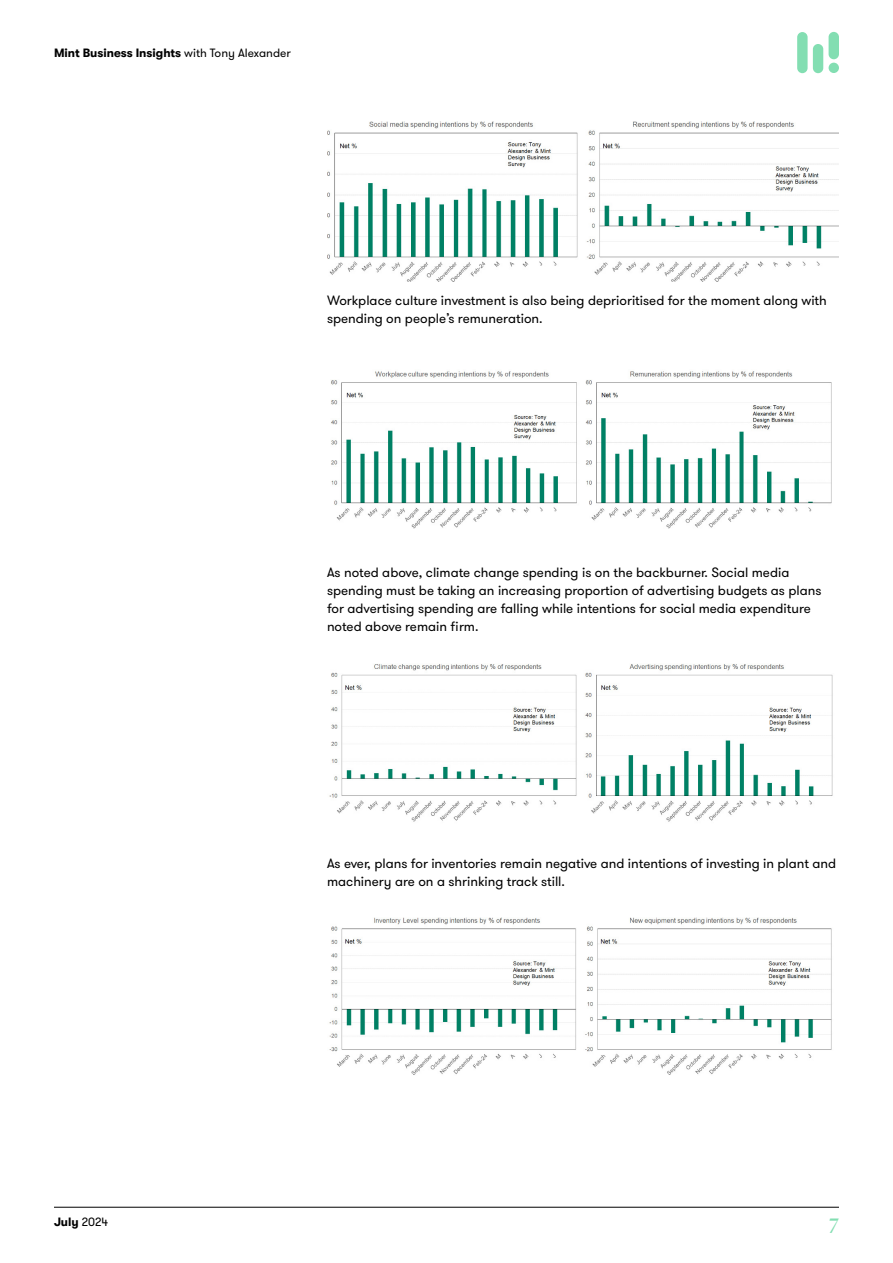
<style>
.page{position:relative;width:893px;height:1263px;background:#fff}
.page>*{position:absolute;margin:0;border:0;box-sizing:border-box;transform-origin:0 0}
.t1{font:500 21px "GT Super Display";color:#83deb2}
.t2{font:13.5px/18px "GT Walsheim";color:#000}
.t3{font:700 12px "GT Walsheim";color:#000}
.s1{font-weight:400}
</style>
<div class="page">
<hr style="left:54px;top:1207px;width:785px;height:1px;background:#000">
<div style="left:797px;top:32px;width:11px;height:41px;background:#83deb2;border-radius:5px"></div>
<div style="left:813px;top:44px;width:10px;height:29px;background:#83deb2;border-radius:5px"></div>
<div style="left:829px;top:32px;width:10px;height:27px;background:#83deb2;border-radius:5px"></div>
<div style="left:829px;top:63px;width:10px;height:10px;background:#83deb2;border-radius:50%"></div>
<img style="left:327px;top:121px;width:512px;height:161px">
<img style="left:331px;top:371px;width:501px;height:158px">
<img style="left:329px;top:664px;width:504px;height:158px">
<img style="left:329px;top:917px;width:503px;height:158px">
<p class="t3" style="left:54px;top:46px;width:238px">Mint Business Insights <span class="s1">with Tony Alexander</span></p>
<p class="t2" style="left:327px;top:292px;width:501px">Workplace culture investment is also being deprioritised for the moment along with spending on people’s remuneration.</p>
<p class="t2" style="left:327px;top:564px;width:496px">As noted above, climate change spending is on the backburner. Social media spending must be taking an increasing proportion of advertising budgets as plans for advertising spending are falling while intentions for social media expenditure noted above remain firm.</p>
<p class="t2" style="left:327px;top:854px;width:511px">As ever, plans for inventories remain negative and intentions of investing in plant and machinery are on a shrinking track still.</p>
<p class="t3" style="left:54px;top:1215px;width:56px">July <span class="s1">2024</span></p>
<h1 class="t1" style="left:829px;top:1211px;width:11px">7</h1>
</div>
